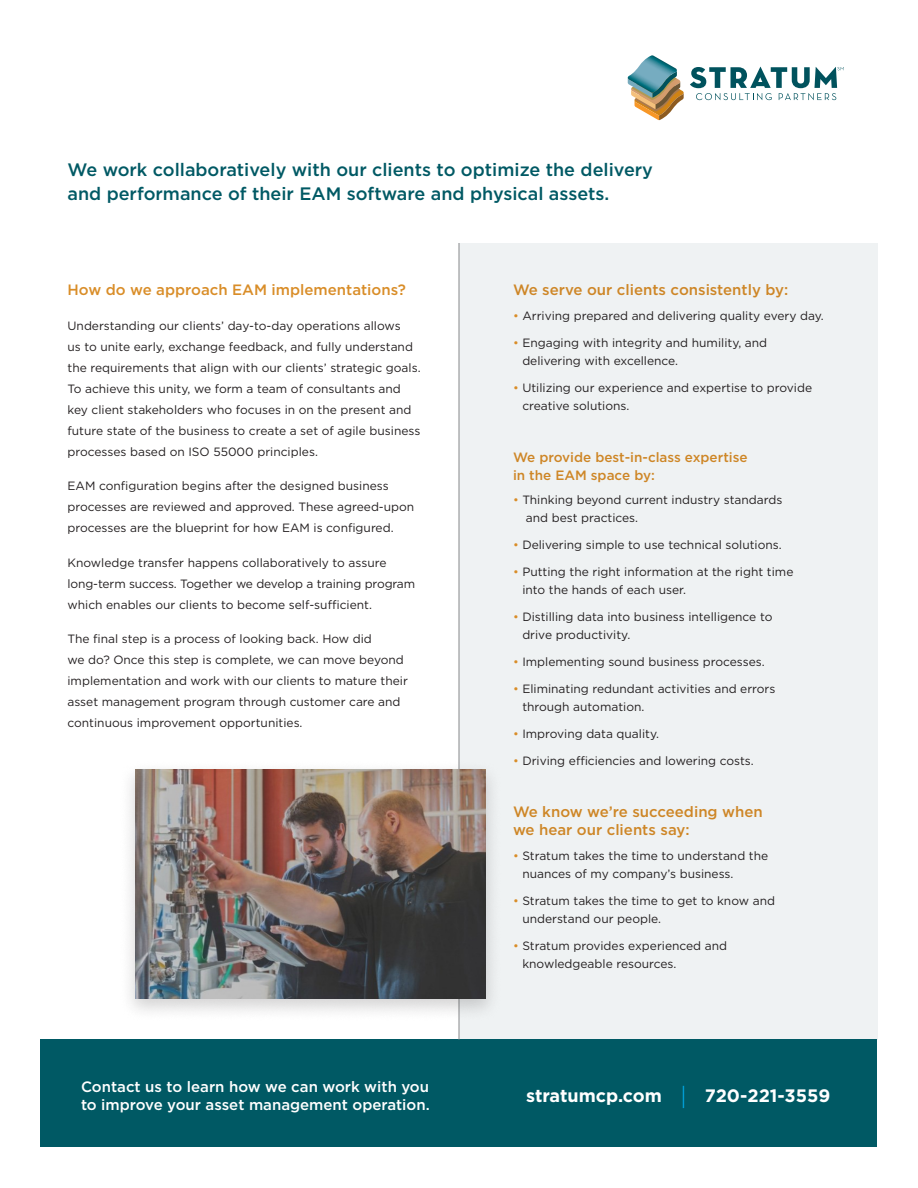
<style>
.page{position:relative;width:918px;height:1188px;background:#fff}
.page>*{position:absolute;margin:0;border:0;box-sizing:border-box;transform-origin:0 0}
.t1{font:500 18px/24px "Gotham";color:#005964}
.t2{font:700 18px "Gotham";color:#fff}
.t3{font:500 15px/18px "Gotham";color:#ce8626}
.t4{font:500 15px/18px "Gotham";color:#fff}
.t5{font:500 15px "Gotham";color:#d98d28}
.t6{font:500 13.5px/18px "Gotham";color:#ce8626}
.t7{font:12px/21px "Gotham";color:#231f20}
.s1{color:#d98d28}
.s2{font-weight:300;font-size:24px;color:#00aeef}
</style>
<div class="page">
<div style="left:459px;top:243px;width:419px;height:797px;background:#eff2f3"></div>
<div style="left:40px;top:1040px;width:838px;height:108px;background:#005964"></div>
<hr style="left:458px;top:243px;width:2px;height:797px;background:#939598">
<div style="left:119px;top:760px;width:383px;height:262px;background:#231f20;opacity:.2"></div>
<img style="left:135px;top:770px;width:351px;height:229px">
<svg style="left:690px;top:67px;width:154px;height:33px"></svg>
<svg style="left:628px;top:55px;width:56px;height:65px"></svg>
<h1 class="t1" style="left:68px;top:158px;width:587px">We work collaboratively with our clients to optimize the delivery and performance of their EAM software and physical assets.</h1>
<p class="t5" style="left:68px;top:280px;width:340px">How do we approach EAM implementations?</p>
<p class="t7" style="left:68px;top:315px;width:355px">Understanding our clients’ day-to-day operations allows<br>us to unite early, exchange feedback, and fully understand the requirements that align with our clients’ strategic goals.<br>To achieve this unity, we form a team of consultants and key client stakeholders who focuses in on the present and future state of the business to create a set of agile business processes based on ISO 55000 principles.</p>
<p class="t7" style="left:68px;top:475px;width:348px">EAM configuration begins after the designed business processes are reviewed and approved. These agreed-upon processes are the blueprint for how EAM is configured.</p>
<p class="t7" style="left:68px;top:552px;width:349px">Knowledge transfer happens collaboratively to assure long-term success. Together we develop a training program which enables our clients to become self-sufficient.</p>
<p class="t7" style="left:68px;top:628px;width:342px">The final step is a process of looking back. How did<br>we do? Once this step is complete, we can move beyond implementation and work with our clients to mature their asset management program through customer care and continuous improvement opportunities.</p>
<p class="t4" style="left:81px;top:1078px;width:350px">Contact us to learn how we can work with you to improve your asset management operation.</p>
<p class="t3" style="left:513px;top:281px;width:277px">We serve our clients consistently by:</p>
<p class="t7" style="left:513px;top:305px;width:312px"><span class="s1">•</span> Arriving prepared and delivering quality every day.</p>
<p class="t7" style="left:522px;top:334px;width:246px;line-height:18px;text-indent:-9px"><span class="s1">•</span> Engaging with integrity and humility, and delivering with excellence.</p>
<p class="t7" style="left:522px;top:379px;width:291px;line-height:18px;text-indent:-9px"><span class="s1">•</span> Utilizing our experience and expertise to provide creative solutions.</p>
<p class="t6" style="left:513px;top:448px;width:236px">We provide best-in-class expertise in the EAM space by:</p>
<p class="t7" style="left:526px;top:491px;width:258px;line-height:18px;text-indent:-13px"><span class="s1">•</span> Thinking beyond current industry standards and best practices.</p>
<p class="t7" style="left:513px;top:534px;width:270px"><span class="s1">•</span> Delivering simple to use technical solutions.</p>
<p class="t7" style="left:522px;top:563px;width:273px;line-height:18px;text-indent:-9px"><span class="s1">•</span> Putting the right information at the right time into the hands of each user.</p>
<p class="t7" style="left:522px;top:608px;width:252px;line-height:18px;text-indent:-9px"><span class="s1">•</span> Distilling data into business intelligence to drive productivity.</p>
<p class="t7" style="left:513px;top:651px;width:253px"><span class="s1">•</span> Implementing sound business processes.</p>
<p class="t7" style="left:522px;top:680px;width:255px;line-height:18px;text-indent:-9px"><span class="s1">•</span> Eliminating redundant activities and errors through automation.</p>
<p class="t7" style="left:513px;top:723px;width:148px"><span class="s1">•</span> Improving data quality.</p>
<p class="t7" style="left:513px;top:750px;width:242px"><span class="s1">•</span> Driving efficiencies and lowering costs.</p>
<p class="t3" style="left:513px;top:802px;width:251px">We know we’re succeeding when we hear our clients say:</p>
<p class="t7" style="left:522px;top:846px;width:247px;line-height:18px;text-indent:-9px"><span class="s1">•</span> Stratum takes the time to understand the nuances of my company’s business.</p>
<p class="t7" style="left:522px;top:891px;width:254px;line-height:18px;text-indent:-9px"><span class="s1">•</span> Stratum takes the time to get to know and understand our people.</p>
<p class="t7" style="left:522px;top:936px;width:206px;line-height:18px;text-indent:-9px"><span class="s1">•</span> Stratum provides experienced and knowledgeable resources.</p>
<h1 class="t2" style="left:526px;top:1084px;width:306px">stratumcp.com <span class="s2">|</span> 720-221-3559</h1>
</div>
